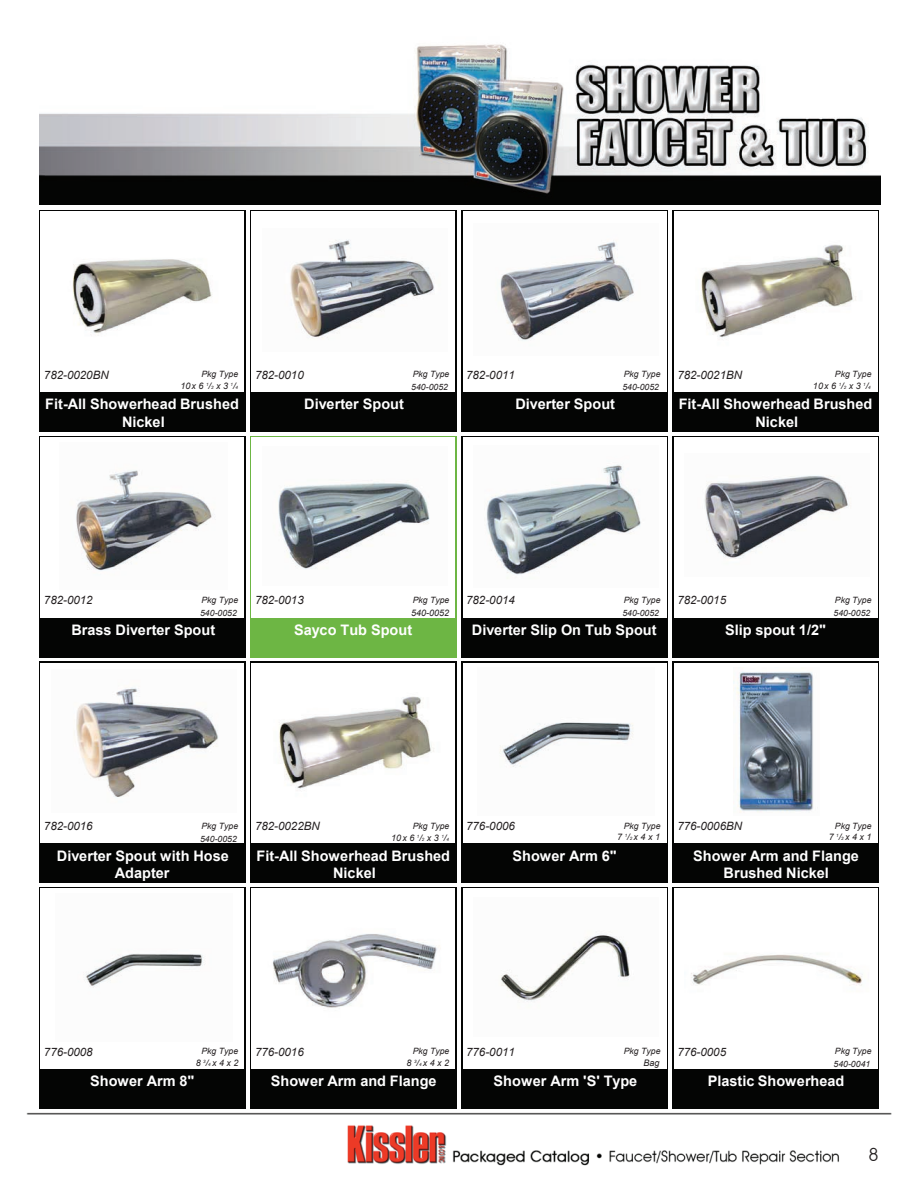
<style>
.page{position:relative;width:918px;height:1188px;background:#fff}
.page>*{position:absolute;margin:0;border:0;box-sizing:border-box;transform-origin:0 0}
.t1{font:18px "Avant Garde IT Cby BT";color:#231f20}
.t2{font:700 14.55px/17.4px "Arial";color:#fff;text-align:center}
.t3{font:italic 11.55px "Arial";color:#231f20}
.t4{font:italic 9px "Arial";color:#231f20}
.t5{font:italic 8.7px/13px "Arial";color:#231f20}
.s1{font-size:4.5px}
</style>
<div class="page">
<img style="left:26px;top:1108px;width:866px;height:58px">
<img style="left:39px;top:44px;width:841px;height:161px">
<svg style="left:39px;top:210px;width:207px;height:222px"></svg>
<div style="left:40px;top:212px;width:204px;height:221px;background:#fff"></div>
<img style="left:72px;top:259px;width:140px;height:75px">
<div style="left:40px;top:392px;width:206px;height:40px;background:#040504"></div>
<svg style="left:250px;top:210px;width:207px;height:222px"></svg>
<div style="left:251px;top:212px;width:204px;height:221px;background:#fff"></div>
<img style="left:290px;top:239px;width:144px;height:100px">
<div style="left:251px;top:392px;width:206px;height:40px;background:#040504"></div>
<svg style="left:461px;top:210px;width:207px;height:222px"></svg>
<div style="left:463px;top:212px;width:204px;height:221px;background:#fff"></div>
<img style="left:500px;top:241px;width:134px;height:100px">
<div style="left:463px;top:392px;width:205px;height:40px;background:#040504"></div>
<svg style="left:672px;top:210px;width:207px;height:222px"></svg>
<div style="left:674px;top:212px;width:204px;height:221px;background:#fff"></div>
<img style="left:701px;top:244px;width:155px;height:94px">
<div style="left:674px;top:392px;width:205px;height:40px;background:#040504"></div>
<img style="left:76px;top:470px;width:139px;height:101px">
<div style="left:40px;top:618px;width:206px;height:39px;background:#040504"></div>
<img style="left:278px;top:480px;width:152px;height:89px">
<div style="left:251px;top:618px;width:206px;height:39px;background:#6db644"></div>
<img style="left:486px;top:464px;width:155px;height:115px">
<div style="left:463px;top:618px;width:205px;height:39px;background:#040504"></div>
<img style="left:704px;top:475px;width:146px;height:84px">
<div style="left:674px;top:618px;width:205px;height:39px;background:#040504"></div>
<div style="left:39px;top:661px;width:207px;height:222px;background:#040504"></div>
<div style="left:40px;top:663px;width:204px;height:221px;background:#fff"></div>
<img style="left:76px;top:687px;width:143px;height:110px">
<div style="left:40px;top:844px;width:206px;height:39px;background:#040504"></div>
<div style="left:250px;top:661px;width:207px;height:222px;background:#040504"></div>
<div style="left:251px;top:663px;width:204px;height:221px;background:#fff"></div>
<img style="left:279px;top:696px;width:155px;height:93px">
<div style="left:251px;top:844px;width:206px;height:39px;background:#040504"></div>
<div style="left:461px;top:661px;width:207px;height:222px;background:#040504"></div>
<div style="left:463px;top:663px;width:204px;height:221px;background:#fff"></div>
<img style="left:500px;top:722px;width:133px;height:45px">
<div style="left:463px;top:844px;width:205px;height:39px;background:#040504"></div>
<div style="left:672px;top:661px;width:207px;height:222px;background:#040504"></div>
<div style="left:674px;top:663px;width:204px;height:221px;background:#fff"></div>
<img style="left:735px;top:671px;width:78px;height:142px">
<div style="left:674px;top:844px;width:205px;height:39px;background:#040504"></div>
<svg style="left:39px;top:887px;width:207px;height:221px"></svg>
<div style="left:40px;top:889px;width:204px;height:221px;background:#fff"></div>
<img style="left:85px;top:953px;width:120px;height:35px">
<div style="left:40px;top:1069px;width:206px;height:39px;background:#040504"></div>
<svg style="left:250px;top:887px;width:207px;height:221px"></svg>
<div style="left:251px;top:889px;width:204px;height:221px;background:#fff"></div>
<img style="left:273px;top:934px;width:167px;height:74px">
<div style="left:251px;top:1069px;width:206px;height:39px;background:#040504"></div>
<svg style="left:461px;top:887px;width:207px;height:221px"></svg>
<div style="left:463px;top:889px;width:204px;height:221px;background:#fff"></div>
<img style="left:501px;top:934px;width:129px;height:68px">
<div style="left:463px;top:1069px;width:205px;height:39px;background:#040504"></div>
<svg style="left:672px;top:887px;width:207px;height:221px"></svg>
<div style="left:674px;top:889px;width:204px;height:221px;background:#fff"></div>
<img style="left:691px;top:954px;width:172px;height:32px">
<div style="left:674px;top:1069px;width:205px;height:39px;background:#040504"></div>
<p class="t3" style="left:44px;top:367px;width:66px">782-0020BN</p>
<p class="t5" style="left:201px;top:368px;width:38px">Pkg Type</p>
<p class="t3" style="left:255px;top:367px;width:50px">782-0010</p>
<p class="t5" style="left:411px;top:368px;width:40px">Pkg Type<br>540-0052</p>
<p class="t3" style="left:466px;top:367px;width:50px">782-0011</p>
<p class="t5" style="left:622px;top:368px;width:40px">Pkg Type<br>540-0052</p>
<p class="t3" style="left:677px;top:367px;width:66px">782-0021BN</p>
<p class="t5" style="left:835px;top:368px;width:38px">Pkg Type</p>
<p class="t4" style="left:180px;top:380px;width:59px">10 x 6 <sup>1</sup>/<span class="s1">2</span> x 3 <sup>1</sup>/<span class="s1">4</span></p>
<p class="t4" style="left:813px;top:380px;width:59px">10 x 6 <sup>1</sup>/<span class="s1">2</span> x 3 <sup>1</sup>/<span class="s1">4</span></p>
<p class="t2" style="left:45px;top:396px;width:195px">Fit-All Showerhead Brushed<br>Nickel</p>
<p class="t2" style="left:304px;top:396px;width:101px">Diverter Spout</p>
<p class="t2" style="left:515px;top:396px;width:101px">Diverter Spout</p>
<p class="t2" style="left:679px;top:396px;width:195px">Fit-All Showerhead Brushed<br>Nickel</p>
<p class="t3" style="left:44px;top:593px;width:50px">782-0012</p>
<p class="t5" style="left:200px;top:593px;width:40px">Pkg Type<br>540-0052</p>
<p class="t2" style="left:71px;top:622px;width:145px">Brass Diverter Spout</p>
<p class="t3" style="left:255px;top:593px;width:50px">782-0013</p>
<p class="t5" style="left:413px;top:593px;width:38px">Pkg Type</p>
<p class="t4" style="left:411px;top:607px;width:40px">540-0052</p>
<p class="t2" style="left:294px;top:622px;width:120px">Sayco Tub Spout</p>
<p class="t3" style="left:466px;top:593px;width:50px">782-0014</p>
<p class="t5" style="left:622px;top:593px;width:40px">Pkg Type<br>540-0052</p>
<p class="t2" style="left:472px;top:622px;width:186px">Diverter Slip On Tub Spout</p>
<p class="t3" style="left:677px;top:593px;width:50px">782-0015</p>
<p class="t5" style="left:834px;top:593px;width:40px">Pkg Type<br>540-0052</p>
<p class="t2" style="left:725px;top:622px;width:102px">Slip spout 1/2"</p>
<p class="t3" style="left:44px;top:818px;width:50px">782-0016</p>
<p class="t5" style="left:200px;top:819px;width:40px">Pkg Type<br>540-0052</p>
<p class="t2" style="left:57px;top:847px;width:173px">Diverter Spout with Hose<br>Adapter</p>
<p class="t3" style="left:255px;top:818px;width:66px">782-0022BN</p>
<p class="t5" style="left:413px;top:819px;width:38px">Pkg Type</p>
<p class="t3" style="left:466px;top:818px;width:50px">776-0006</p>
<p class="t5" style="left:624px;top:819px;width:38px">Pkg Type</p>
<p class="t3" style="left:677px;top:818px;width:66px">776-0006BN</p>
<p class="t5" style="left:835px;top:819px;width:38px">Pkg Type</p>
<p class="t4" style="left:391px;top:832px;width:59px">10 x 6 <sup>1</sup>/<span class="s1">2</span> x 3 <sup>1</sup>/<span class="s1">4</span></p>
<p class="t4" style="left:617px;top:831px;width:44px">7 <sup>1</sup>/<span class="s1">2</span> x 4 x 1</p>
<p class="t4" style="left:829px;top:831px;width:44px">7 <sup>1</sup>/<span class="s1">2</span> x 4 x 1</p>
<p class="t2" style="left:257px;top:847px;width:195px">Fit-All Showerhead Brushed<br>Nickel</p>
<p class="t2" style="left:512px;top:847px;width:106px">Shower Arm 6"</p>
<p class="t2" style="left:693px;top:847px;width:167px">Shower Arm and Flange<br>Brushed Nickel</p>
<p class="t3" style="left:44px;top:1044px;width:50px">776-0008</p>
<p class="t5" style="left:201px;top:1045px;width:38px">Pkg Type</p>
<p class="t3" style="left:255px;top:1044px;width:50px">776-0016</p>
<p class="t5" style="left:413px;top:1045px;width:38px">Pkg Type</p>
<p class="t3" style="left:466px;top:1044px;width:50px">776-0011</p>
<p class="t5" style="left:624px;top:1045px;width:38px">Pkg Type</p>
<p class="t4" style="left:196px;top:1057px;width:44px">8 <sup>3</sup>/<span class="s1">4</span> x 4 x 2</p>
<p class="t4" style="left:407px;top:1057px;width:44px">8 <sup>3</sup>/<span class="s1">4</span> x 4 x 2</p>
<p class="t4" style="left:643px;top:1057px;width:18px">Bag</p>
<p class="t3" style="left:677px;top:1044px;width:50px">776-0005</p>
<p class="t5" style="left:834px;top:1045px;width:40px">Pkg Type<br>540-0041</p>
<p class="t2" style="left:90px;top:1073px;width:106px">Shower Arm 8"</p>
<p class="t2" style="left:271px;top:1073px;width:167px">Shower Arm and Flange</p>
<p class="t2" style="left:494px;top:1073px;width:145px">Shower Arm 'S' Type</p>
<p class="t2" style="left:708px;top:1073px;width:138px">Plastic Showerhead</p>
<p class="t1" style="left:868px;top:1144px;width:12px">8</p>
</div>
